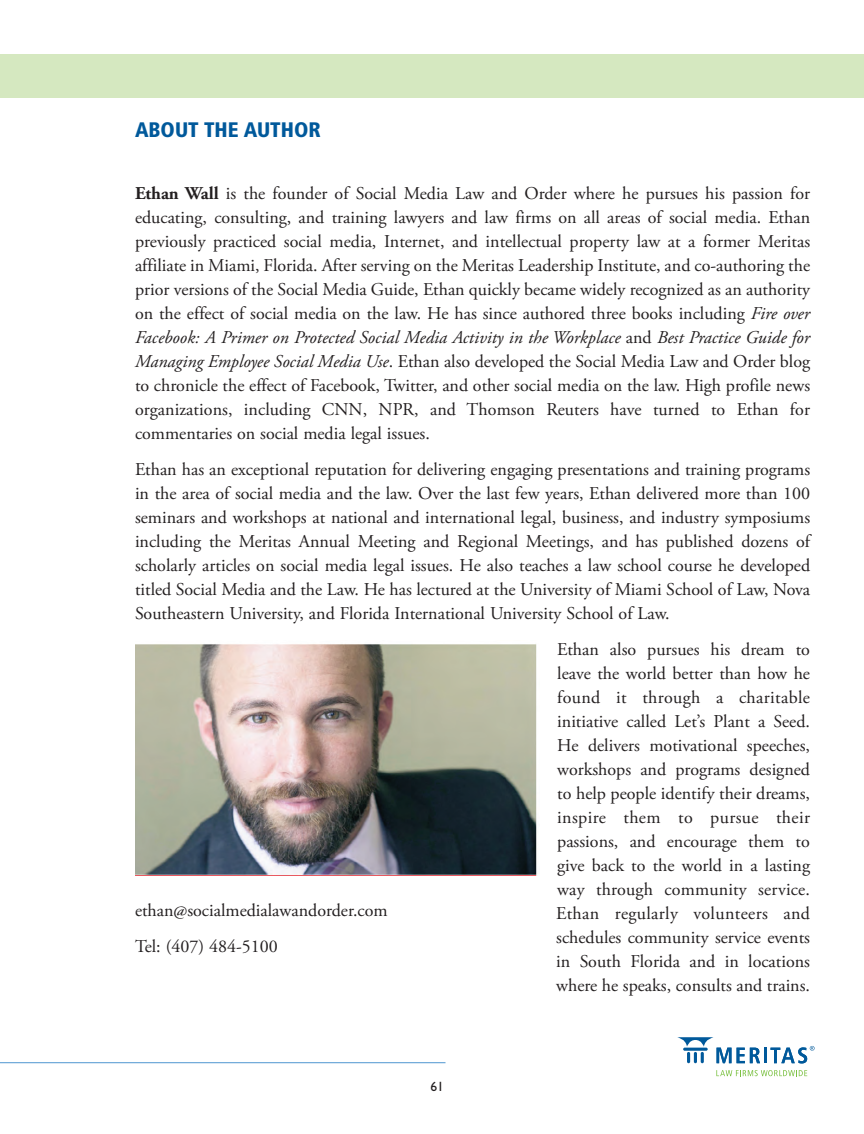
<style>
.page{position:relative;width:864px;height:1134px;background:#fff}
.page>*{position:absolute;margin:0;border:0;box-sizing:border-box;transform-origin:0 0}
.t1{font:900 condensed 21px "Frutiger LT Std";color:#00599b}
.t2{font:18px/24px "Adobe Garamond Pro";color:#231f20;text-align:justify}
.t3{font:500 13.5px "Gill Sans MT Std";color:#231f20}
.s1{font-weight:700}
.s2{font-style:italic}
</style>
<div class="page">
<div style="left:0;top:54px;width:864px;height:43px;background:#d5e8c0"></div>
<svg style="left:737px;top:1048px;width:23px;height:15px"></svg>
<hr style="left:764px;top:1048px;width:3px;height:15px;background:#00599b">
<svg style="left:678px;top:1037px;width:53px;height:26px"></svg>
<svg style="left:716px;top:1070px;width:91px;height:6px"></svg>
<svg style="left:771px;top:1046px;width:44px;height:17px"></svg>
<hr style="left:0;top:1062px;width:446px;height:1px;background:#4e96d1">
<img style="left:135px;top:644px;width:402px;height:232px">
<p class="t1" style="left:135px;top:122px;width:187px">ABOUT THE AUTHOR</p>
<p class="t2" style="left:135px;top:183px;width:677px"><span class="s1">Ethan Wall</span> is the founder of Social Media Law and Order where he pursues his passion for educating, consulting, and training lawyers and law firms on all areas of social media. Ethan previously practiced social media, Internet, and intellectual property law at a former Meritas affiliate in Miami, Florida. After serving on the Meritas Leadership Institute, and co-authoring the prior versions of the Social Media Guide, Ethan quickly became widely recognized as an authority on the effect of social media on the law. He has since authored three books including <span class="s2">Fire over Facebook: A Primer on Protected Social Media Activity in the Workplace</span> and <span class="s2">Best Practice Guide for Managing Employee Social Media Use</span>. Ethan also developed the Social Media Law and Order blog to chronicle the effect of Facebook, Twitter, and other social media on the law. High profile news organizations, including CNN, NPR, and Thomson Reuters have turned to Ethan for commentaries on social media legal issues.</p>
<p class="t2" style="left:135px;top:459px;width:677px">Ethan has an exceptional reputation for delivering engaging presentations and training programs in the area of social media and the law. Over the last few years, Ethan delivered more than 100 seminars and workshops at national and international legal, business, and industry symposiums including the Meritas Annual Meeting and Regional Meetings, and has published dozens of scholarly articles on social media legal issues. He also teaches a law school course he developed titled Social Media and the Law. He has lectured at the University of Miami School of Law, Nova Southeastern University, and Florida International University School of Law.</p>
<p class="t2" style="left:556px;top:639px;width:255px">Ethan also pursues his dream to leave the world better than how he found it through a charitable initiative called Let’s Plant a Seed.<br>He delivers motivational speeches, workshops and programs designed to help people identify their dreams, inspire them to pursue their passions, and encourage them to give back to the world in a lasting way through community service.<br>Ethan regularly volunteers and schedules community service events in South Florida and in locations where he speaks, consults and trains.</p>
<p class="t2" style="left:135px;top:893px;width:254px;line-height:36px">ethan@socialmedialawandorder.com<br>Tel: (407) 484-5100</p>
<p class="t3" style="left:430px;top:1082px;width:15px">61</p>
</div>
